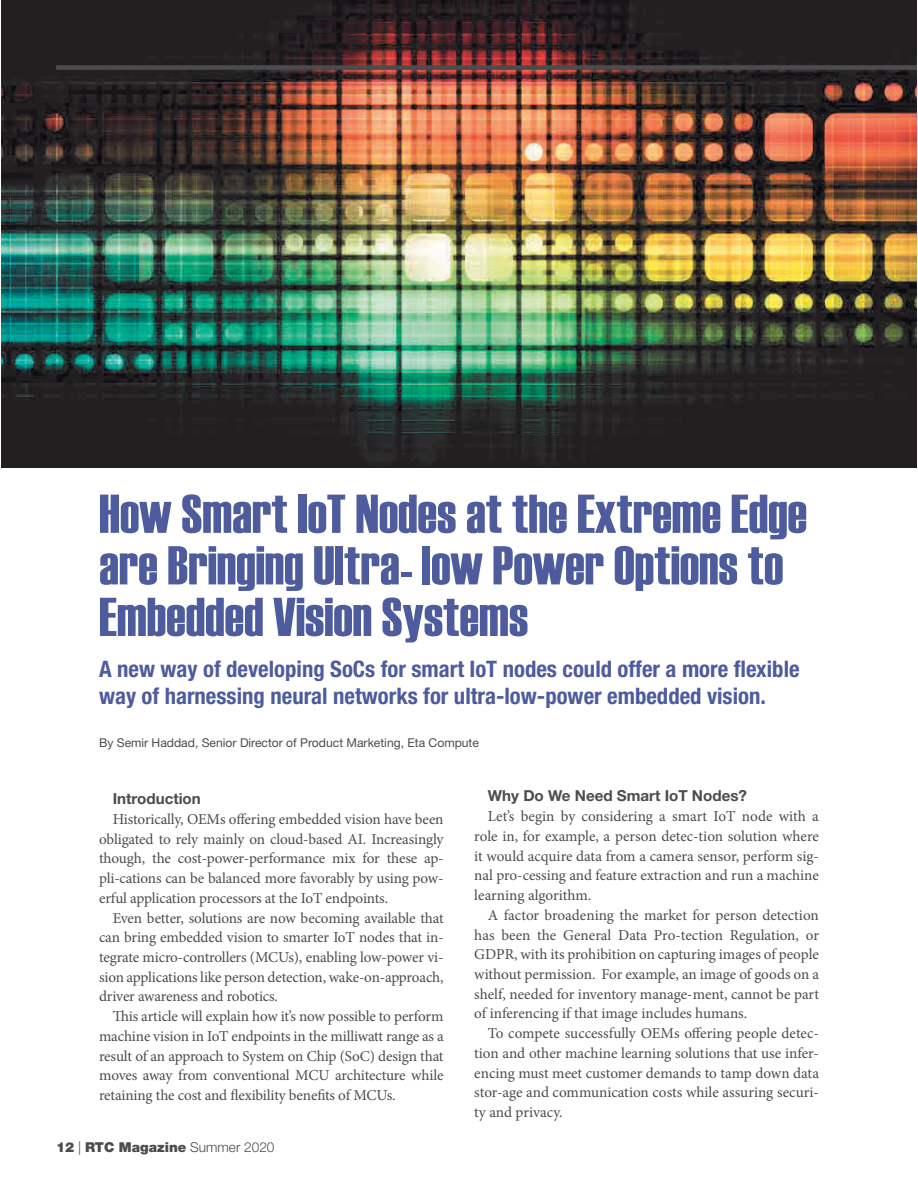
<style>
.page{position:relative;width:918px;height:1188px;background:#fff}
.page>*{position:absolute;margin:0;border:0;box-sizing:border-box;transform-origin:0 0}
.t1{font:54.6px/51.6px "Haettenschweiler";color:#4e5c9e}
.t2{font:700 condensed 22.8px/27.3px "Helvetica Neue LT Std";color:#4e5c9e}
.t3{font:15.15px/19.6px "Minion Pro";letter-spacing:-.01em;color:#4b4c4d;text-align:justify}
.t4{font:700 15.15px "Helvetica Neue LT Std";color:#4b4c4d}
.t5{font:900 13.65px "Helvetica Neue LT Std";color:#4b4c4d}
.t6{font:12.15px "Helvetica Neue LT Std";color:#4b4c4d}
.s1{font-weight:300}
</style>
<div class="page">
<img style="left:2px;top:0;width:914px;height:468px">
<div style="left:56px;top:65px;width:860px;height:5px;background:#4b4c4d"></div>
<h1 class="t1" style="left:99px;top:486px;width:709px">How Smart IoT Nodes at the Extreme Edge are Bringing Ultra- low Power Options to<br>Embedded Vision Systems</h1>
<h2 class="t2" style="left:99px;top:657px;width:702px">A new way of developing SoCs for smart IoT nodes could offer a more flexible way of harnessing neural networks for ultra-low-power embedded vision.</h2>
<p class="t6" style="left:99px;top:738px;width:381px">By Semir Haddad, Senior Director of Product Marketing, Eta Compute</p>
<p class="t4" style="left:113px;top:793px;width:90px">Introduction</p>
<p class="t3" style="left:99px;top:811px;width:346px;text-indent:14px">Historically, OEMs offering embedded vision have been obligated to rely mainly on cloud-based AI. Increasingly though, the cost-power-performance mix for these ap&shy;pli-cations can be balanced more favorably by using pow&shy;erful application processors at the IoT endpoints.</p>
<p class="t3" style="left:99px;top:909px;width:346px;text-indent:14px">Even better, solutions are now becoming available that can bring embedded vision to smarter IoT nodes that in&shy;tegrate micro-controllers (MCUs), enabling low-power vi&shy;sion applications like person detection, wake-on-approach, driver awareness and robotics.</p>
<p class="t3" style="left:99px;top:1008px;width:346px;text-indent:14px">This article will explain how it’s now possible to perform machine vision in IoT endpoints in the milliwatt range as a result of an approach to System on Chip (SoC) design that moves away from conventional MCU architecture while retaining the cost and flexibility benefits of MCUs.</p>
<p class="t5" style="left:56px;top:1140px;width:220px">12 <span class="s1">|</span> RTC Magazine <span class="s1">Summer 2020</span></p>
<p class="t4" style="left:488px;top:791px;width:261px">Why Do We Need Smart IoT Nodes?</p>
<p class="t3" style="left:474px;top:808px;width:346px;text-indent:14px">Let’s begin by considering a smart IoT node with a role in, for example, a person detec-tion solution where it would acquire data from a camera sensor, perform sig&shy;nal pro-cessing and feature extraction and run a machine learning algorithm.</p>
<p class="t3" style="left:474px;top:906px;width:346px;text-indent:14px">A factor broadening the market for person detection has been the General Data Pro-tection Regulation, or GDPR, with its prohibition on capturing images of people without permission. For example, an image of goods on a shelf, needed for inventory manage-ment, cannot be part of inferencing if that image includes humans.</p>
<p class="t3" style="left:474px;top:1025px;width:346px;text-indent:14px">To compete successfully OEMs offering people detec&shy;tion and other machine learning solutions that use infer&shy;encing must meet customer demands to tamp down data stor-age and communication costs while assuring securi&shy;ty and privacy.</p>
</div>
